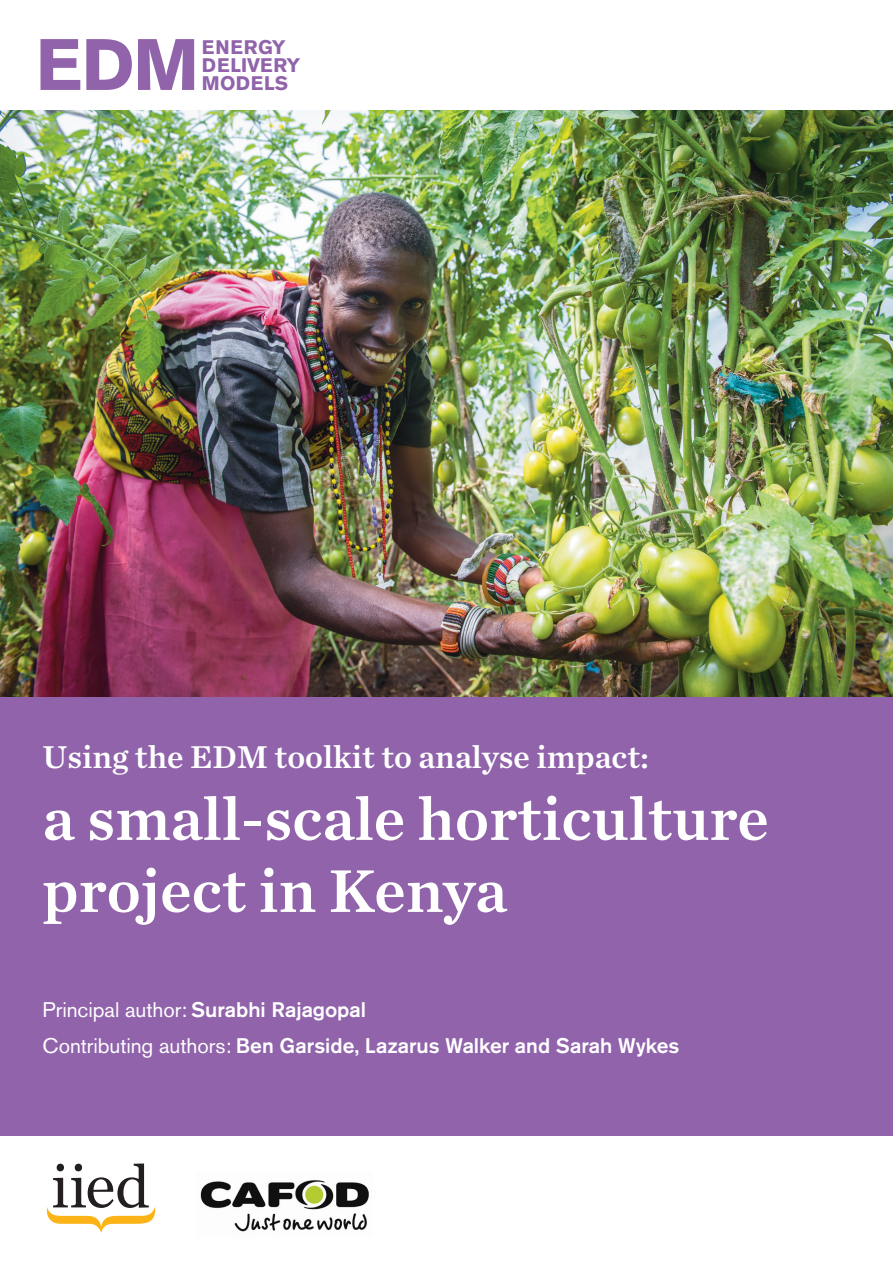
<style>
.page{position:relative;width:893px;height:1263px;background:#fff}
.page>*{position:absolute;margin:0;border:0;box-sizing:border-box;transform-origin:0 0}
.t1{font:700 72px "Akzidenz Grotesk BE";color:#9063aa}
.t2{font:63px/72px "Chronicle Text G1 Semi";color:#fff}
.t3{font:33px "Chronicle Text G1 Semi";color:#fff}
.t4{font:500 21px/36px "Akzidenz Grotesk BE";letter-spacing:-.005em;color:#fff}
.t5{font:700 19.5px/18px "Akzidenz Grotesk BE";letter-spacing:.02em;color:#9063aa}
.s1{font-weight:400}
</style>
<div class="page">
<div style="left:0;top:691px;width:893px;height:444px;background:#9063aa"></div>
<img style="left:0;top:111px;width:893px;height:585px">
<img style="left:200px;top:1180px;width:169px;height:52px">
<svg style="left:47px;top:1163px;width:108px;height:70px"></svg>
<h1 class="t1" style="left:36px;top:23px;width:165px">EDM</h1>
<p class="t5" style="left:202px;top:38px;width:100px">ENERGY<br>DELIVERY<br>MODELS</p>
<h3 class="t3" style="left:43px;top:736px;width:608px">Using the EDM toolkit to analyse impact:</h3>
<h2 class="t2" style="left:43px;top:781px;width:728px">a small-scale horticulture project in Kenya</h2>
<p class="t4" style="left:43px;top:992px;width:638px"><span class="s1">Principal author:</span> Surabhi Rajagopal<br><span class="s1">Contributing authors:</span> Ben Garside, Lazarus Walker and Sarah Wykes</p>
</div>
